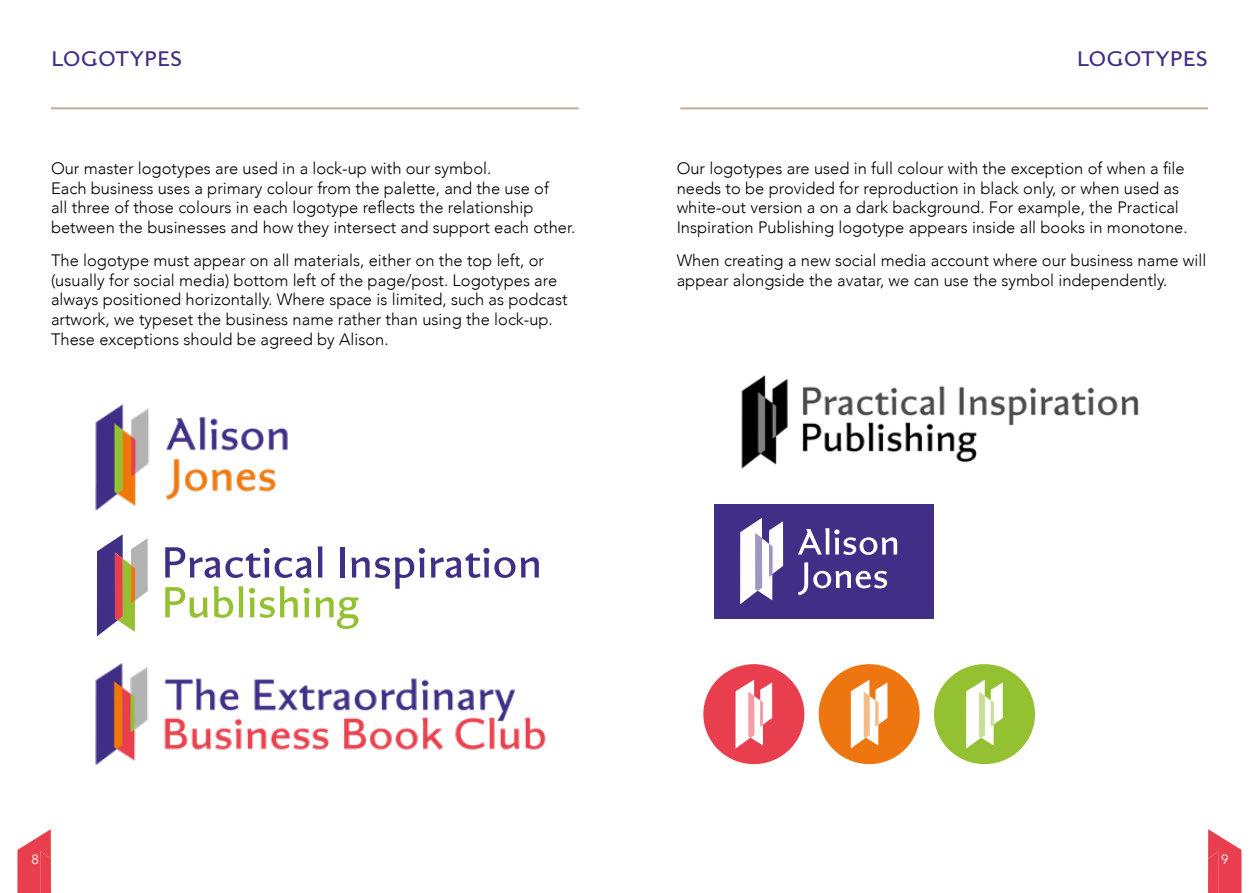
<style>
.page{position:relative;width:1259px;height:893px;background:#fff}
.page>*{position:absolute;margin:0;border:0;box-sizing:border-box;transform-origin:0 0}
.t1{font:500 21px "Recita Sans";color:#402e87}
.t2{font:300 16.5px/19.8px "Avenir";color:#000}
.t3{font:13.5px "Avenir";color:#fff}
</style>
<div class="page">
<div style="left:703px;top:664px;width:101px;height:100px;background:#e83e4d;border-radius:50%"></div>
<svg style="left:735px;top:680px;width:37px;height:69px"></svg>
<svg style="left:17px;top:829px;width:34px;height:64px"></svg>
<svg style="left:1208px;top:829px;width:33px;height:64px"></svg>
<hr style="left:680px;top:108px;width:528px;height:1px;background:#b3b2b2">
<hr style="left:51px;top:108px;width:527px;height:1px;background:#b3b2b2">
<img style="left:95px;top:404px;width:193px;height:105px">
<svg style="left:431px;top:548px;width:84px;height:30px"></svg>
<svg style="left:521px;top:557px;width:18px;height:20px"></svg>
<svg style="left:165px;top:546px;width:260px;height:83px"></svg>
<svg style="left:97px;top:534px;width:51px;height:102px"></svg>
<img style="left:95px;top:663px;width:451px;height:102px">
<img style="left:741px;top:375px;width:398px;height:94px">
<div style="left:714px;top:504px;width:220px;height:115px;background:#402e87"></div>
<svg style="left:740px;top:518px;width:43px;height:86px"></svg>
<svg style="left:798px;top:528px;width:99px;height:27px"></svg>
<svg style="left:798px;top:562px;width:89px;height:33px"></svg>
<div style="left:818px;top:664px;width:101px;height:100px;background:#ee7610;border-radius:50%"></div>
<svg style="left:851px;top:680px;width:36px;height:69px"></svg>
<div style="left:934px;top:664px;width:101px;height:100px;background:#94c132;border-radius:50%"></div>
<svg style="left:966px;top:680px;width:36px;height:69px"></svg>
<p class="t1" style="left:51px;top:46px;width:133px">LOGOTYPES</p>
<p class="t2" style="left:51px;top:158px;width:526px">Our master logotypes are used in a lock-up with our symbol.<br>Each business uses a primary colour from the palette, and the use of<br>all three of those colours in each logotype reflects the relationship between the businesses and how they intersect and support each other.</p>
<p class="t2" style="left:51px;top:250px;width:518px">The logotype must appear on all materials, either on the top left, or (usually for social media) bottom left of the page/post. Logotypes are always positioned horizontally. Where space is limited, such as podcast artwork, we typeset the business name rather than using the lock-up.<br>These exceptions should be agreed by Alison.</p>
<p class="t1" style="left:1076px;top:46px;width:133px">LOGOTYPES</p>
<p class="t2" style="left:676px;top:158px;width:512px">Our logotypes are used in full colour with the exception of when a file needs to be provided for reproduction in black only, or when used as white-out version a on a dark background. For example, the Practical Inspiration Publishing logotype appears inside all books in monotone.</p>
<p class="t2" style="left:676px;top:250px;width:531px">When creating a new social media account where our business name will appear alongside the avatar, we can use the symbol independently.</p>
<p class="t3" style="left:31px;top:851px;width:9px">8</p>
<p class="t3" style="left:1221px;top:851px;width:9px">9</p>
</div>
